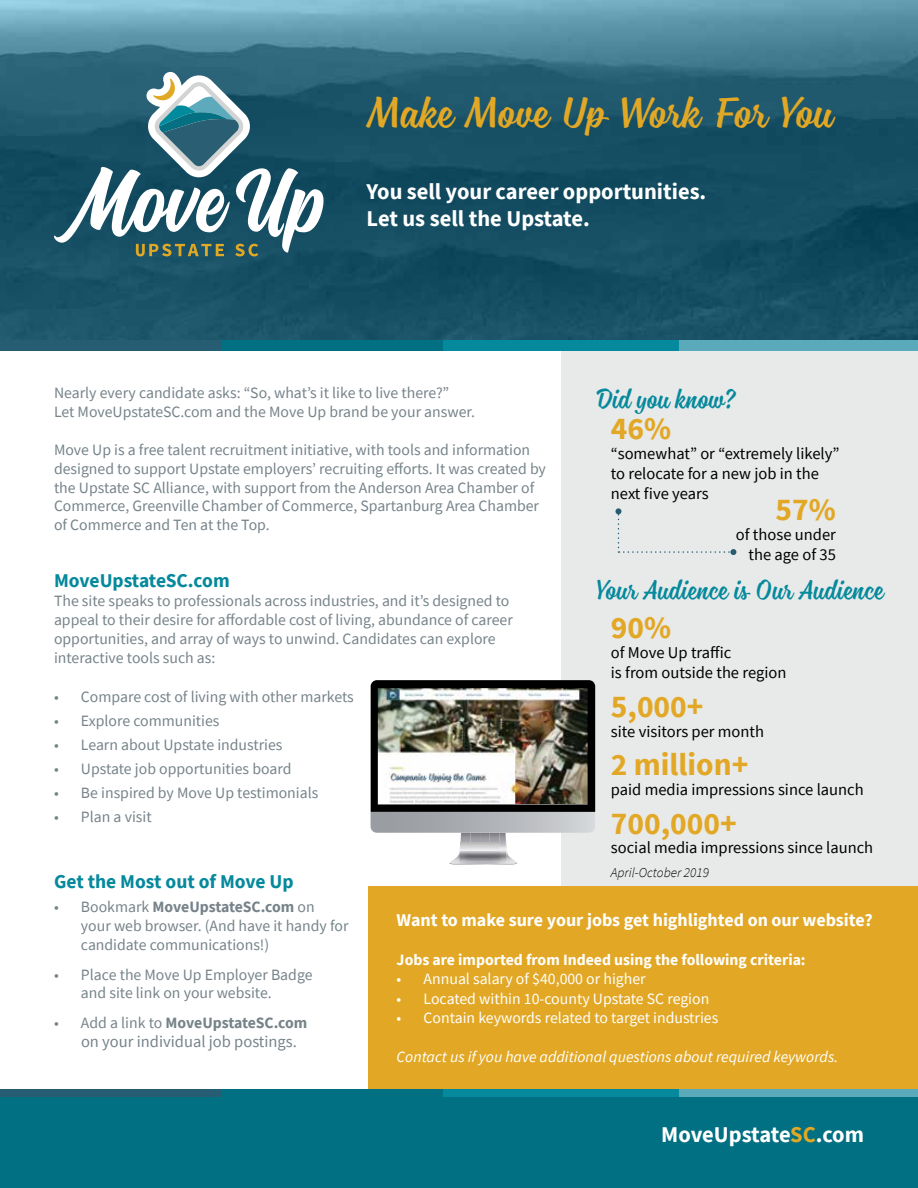
<style>
.page{position:relative;width:918px;height:1188px;background:#fff}
.page>*{position:absolute;margin:0;border:0;box-sizing:border-box;transform-origin:0 0}
.t1{font:45px "Blonde Script";color:#e2a825;scale:1.05 1}
.t2{font:700 31.5px "Source Sans Pro";color:#e2a825}
.t3{font:28.5px "Blonde Script";color:#05899c}
.t4{font:700 22.5px/27px "Source Sans Pro";color:#fff}
.t5{font:700 19.5px "Source Sans Pro";letter-spacing:-.005em;color:#05899c}
.t6{font:700 18px "Source Sans Pro";color:#fff}
.t7{font:16.5px/19.8px "Source Sans Pro";color:#000}
.t8{font:16.5px "Source Sans Pro";color:#768389}
.t9{font:15.75px/18.9px "Source Sans Pro";color:#768389}
.t10{font:15.75px "Source Sans Pro";color:#fff}
.t11{font:italic 15.75px "Source Sans Pro";color:#fff}
.t12{font:700 15.75px "Source Sans Pro";color:#fff}
.t13{font:700 15.75px "Source Sans Pro";letter-spacing:-.01em;color:#768389}
.t14{font:italic 300 13.5px "Source Sans Pro";color:#000}
.s1{font-weight:700}
.s2{font-weight:400}
.s3{color:#e2a825}
</style>
<div class="page">
<div style="left:561px;top:350px;width:357px;height:558px;background:#e8e9e9"></div>
<img style="left:0;top:0;width:918px;height:340px">
<div style="left:368px;top:886px;width:550px;height:203px;background:#e2a825"></div>
<div style="left:222px;top:340px;width:221px;height:10px;background:#007082"></div>
<div style="left:222px;top:1089px;width:221px;height:11px;background:#007082"></div>
<div style="left:443px;top:340px;width:238px;height:10px;background:#05899c"></div>
<div style="left:443px;top:1089px;width:238px;height:11px;background:#05899c"></div>
<div style="left:680px;top:340px;width:238px;height:10px;background:#5aaabc"></div>
<div style="left:680px;top:1089px;width:238px;height:11px;background:#5aaabc"></div>
<div style="left:0;top:340px;width:222px;height:10px;background:#275d73"></div>
<div style="left:0;top:1089px;width:222px;height:11px;background:#275d73"></div>
<img style="left:371px;top:680px;width:224px;height:184px">
<svg style="left:615px;top:508px;width:121px;height:47px"></svg>
<svg style="left:54px;top:71px;width:270px;height:185px"></svg>
<div style="left:0;top:1097px;width:918px;height:91px;background:#007082"></div>
<h1 class="t1" style="left:367px;top:86px;width:447px">Make Move Up Work For You</h1>
<h3 class="t4" style="left:367px;top:178px;width:341px">You sell your career opportunities.<br>Let us sell the Upstate.</h3>
<p class="t9" style="left:54px;top:383px;width:423px">Nearly every candidate asks: “So, what’s it like to live there?”<br>Let MoveUpstateSC.com and the Move Up brand be your answer.</p>
<p class="t9" style="left:54px;top:440px;width:494px">Move Up is a free talent recruitment initiative, with tools and information designed to support Upstate employers’ recruiting efforts. It was created by the Upstate SC Alliance, with support from the Anderson Area Chamber of Commerce, Greenville Chamber of Commerce, Spartanburg Area Chamber of Commerce and Ten at the Top.</p>
<h3 class="t3" style="left:595px;top:382px;width:141px">Did you know?</h3>
<h2 class="t2" style="left:611px;top:407px;width:62px">46%</h2>
<p class="t7" style="left:611px;top:444px;width:230px">“somewhat” or “extremely likely” to relocate for a new job in the next five years</p>
<h2 class="t2" style="left:776px;top:488px;width:62px">57%</h2>
<p class="t7" style="left:736px;top:525px;width:102px;text-align:right">of those under the age of 35</p>
<p class="t5" style="left:54px;top:567px;width:177px">MoveUpstateSC.com</p>
<p class="t9" style="left:54px;top:591px;width:460px">The site speaks to professionals across industries, and it’s designed to appeal to their desire for affordable cost of living, abundance of career opportunities, and array of ways to unwind. Candidates can explore interactive tools such as:</p>
<p class="t9" style="left:54px;top:687px;width:301px">• Compare cost of living with other markets</p>
<p class="t9" style="left:54px;top:711px;width:167px">• Explore communities</p>
<p class="t9" style="left:54px;top:735px;width:230px">• Learn about Upstate industries</p>
<p class="t9" style="left:54px;top:759px;width:239px">• Upstate job opportunities board</p>
<p class="t9" style="left:54px;top:783px;width:266px">• Be inspired by Move Up testimonials</p>
<p class="t9" style="left:54px;top:807px;width:99px">• Plan a visit</p>
<h3 class="t3" style="left:595px;top:573px;width:291px">Your Audience is Our Audience</h3>
<h2 class="t2" style="left:611px;top:607px;width:62px">90%</h2>
<p class="t7" style="left:611px;top:643px;width:177px">of Move Up traffic<br>is from outside the region</p>
<h2 class="t2" style="left:611px;top:686px;width:94px">5,000+</h2>
<p class="t7" style="left:611px;top:722px;width:155px">site visitors per month</p>
<h2 class="t2" style="left:611px;top:744px;width:139px">2 million+</h2>
<p class="t7" style="left:611px;top:780px;width:254px">paid media impressions since launch</p>
<h2 class="t2" style="left:611px;top:802px;width:127px">700,000+</h2>
<p class="t7" style="left:611px;top:838px;width:264px">social media impressions since launch</p>
<p class="t14" style="left:611px;top:864px;width:100px">April-October 2019</p>
<p class="t5" style="left:54px;top:868px;width:241px">Get the Most out of Move Up</p>
<p class="t9" style="left:81px;top:897px;width:269px;text-indent:-27px">• Bookmark <span class="s1">MoveUpstateSC.com</span> on your web browser. (And have it handy for candidate communications!)</p>
<p class="t9" style="left:81px;top:965px;width:233px;text-indent:-27px">• Place the Move Up Employer Badge and site link on your website.</p>
<p class="t13" style="left:54px;top:1013px;width:255px"><span class="s2">• Add a link to</span> MoveUpstateSC.com</p>
<p class="t8" style="left:81px;top:1031px;width:217px">on your individual job postings.</p>
<p class="t6" style="left:397px;top:908px;width:478px">Want to make sure your jobs get highlighted on our website?</p>
<p class="t12" style="left:397px;top:949px;width:411px">Jobs are imported from Indeed using the following criteria:</p>
<p class="t10" style="left:397px;top:969px;width:251px">• Annual salary of $40,000 or higher</p>
<p class="t10" style="left:397px;top:989px;width:314px">• Located within 10-county Upstate SC region</p>
<p class="t10" style="left:397px;top:1008px;width:323px">• Contain keywords related to target industries</p>
<p class="t11" style="left:397px;top:1047px;width:443px">Contact us if you have additional questions about required keywords.</p>
<h3 class="t4" style="left:661px;top:1121px;width:204px">MoveUpstate<span class="s3">SC</span>.com</h3>
</div>
